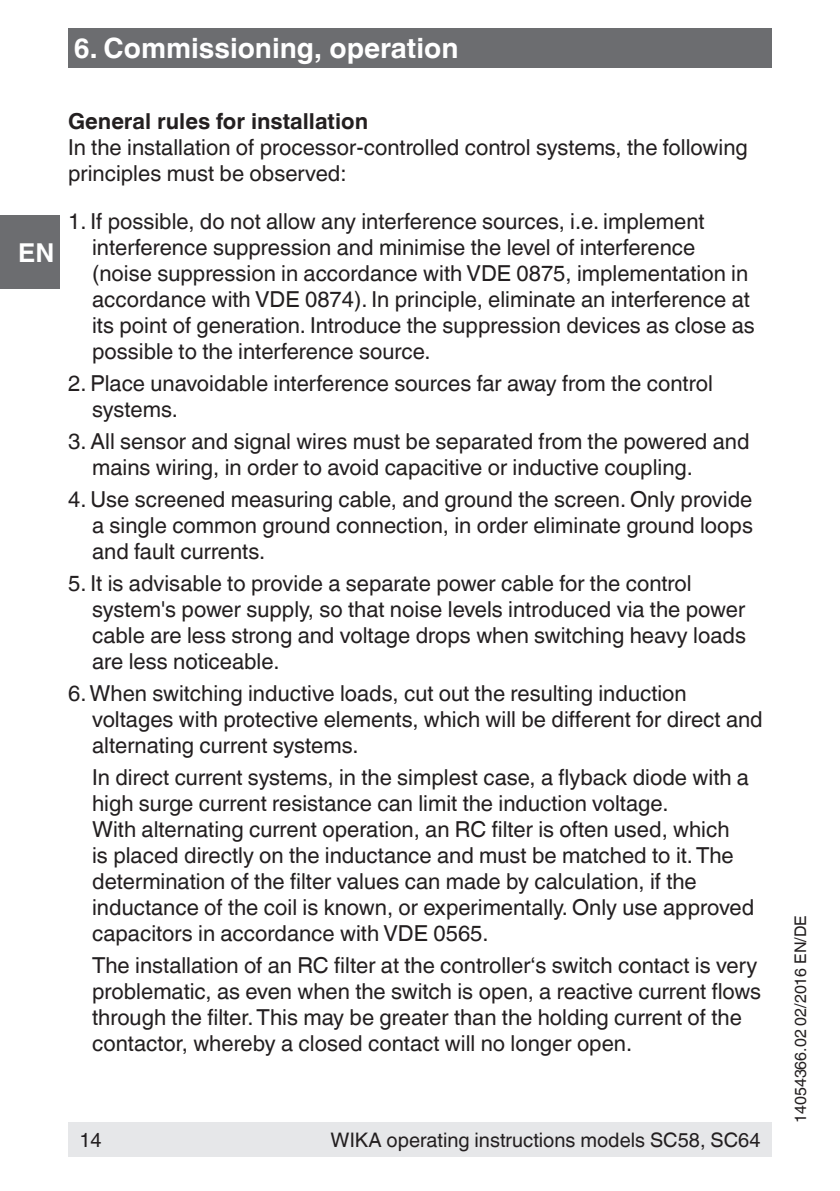
<style>
.page{position:relative;width:840px;height:1191px;background:#fff}
.page>*{position:absolute;margin:0;border:0;box-sizing:border-box;transform-origin:0 0}
.t1{font:700 28px "Helvetica World";color:#fff}
.t2{font:700 26px "Helvetica World";color:#fff}
.t3{font:22px/26px "Helvetica World";color:#231f20}
.t4{font:700 22px "Helvetica World";color:#231f20}
.t5{font:20px "Helvetica World";color:#231f20}
.t6{font:16px "Helvetica World";color:#231f20}
</style>
<div class="page">
<div style="left:68px;top:1123px;width:703px;height:34px;background:#e6e7e9"></div>
<div style="left:68px;top:28px;width:703px;height:40px;background:#6c6d70"></div>
<div style="left:0;top:215px;width:60px;height:74px;background:#6c6d70"></div>
<p class="t1" style="left:74px;top:32px;width:386px">6. Commissioning, operation</p>
<p class="t2" style="left:18px;top:237px;width:38px">EN</p>
<p class="t4" style="left:68px;top:109px;width:301px">General rules for installation</p>
<p class="t3" style="left:68px;top:135px;width:681px">In the installation of processor-controlled control systems, the following principles must be observed:</p>
<p class="t3" style="left:92px;top:208px;width:664px;text-indent:-24px">1. If possible, do not allow any interference sources, i.e. implement interference suppression and minimise the level of interference (noise suppression in accordance with VDE 0875, implementation in accordance with VDE 0874). In principle, eliminate an interference at its point of generation. Introduce the suppression devices as close as possible to the interference source.</p>
<p class="t3" style="left:92px;top:370px;width:622px;text-indent:-24px">2. Place unavoidable interference sources far away from the control systems.</p>
<p class="t3" style="left:92px;top:428px;width:658px;text-indent:-24px">3. All sensor and signal wires must be separated from the powered and mains wiring, in order to avoid capacitive or inductive coupling.</p>
<p class="t3" style="left:92px;top:486px;width:662px;text-align:justify;text-indent:-24px">4. Use screened measuring cable, and ground the screen. Only provide a single common ground connection, in order eliminate ground loops and fault currents.</p>
<p class="t3" style="left:92px;top:570px;width:655px;text-indent:-24px">5. It is advisable to provide a separate power cable for the control system's power supply, so that noise levels introduced via the power cable are less strong and voltage drops when switching heavy loads are less noticeable.</p>
<p class="t3" style="left:92px;top:680px;width:671px;text-indent:-24px">6. When switching inductive loads, cut out the resulting induction voltages with protective elements, which will be different for direct and alternating current systems.</p>
<p class="t3" style="left:92px;top:764px;width:663px">In direct current systems, in the simplest case, a flyback diode with a high surge current resistance can limit the induction voltage.<br>With alternating current operation, an RC filter is often used, which<br>is placed directly on the inductance and must be matched to it. The determination of the filter values can made by calculation, if the inductance of the coil is known, or experimentally. Only use approved capacitors in accordance with VDE 0565.</p>
<p class="t3" style="left:92px;top:952px;width:670px">The installation of an RC filter at the controller‘s switch contact is very problematic, as even when the switch is open, a reactive current flows through the filter. This may be greater than the holding current of the contactor, whereby a closed contact will no longer open.</p>
<p class="t5" style="left:79px;top:1128px;width:24px">14</p>
<p class="t5" style="left:330px;top:1128px;width:431px">WIKA operating instructions models SC58, SC64</p>
<p class="t6" style="left:790px;top:1123px;width:209px;rotate:-90deg">14054366.02 02/2016 EN/DE</p>
</div>
